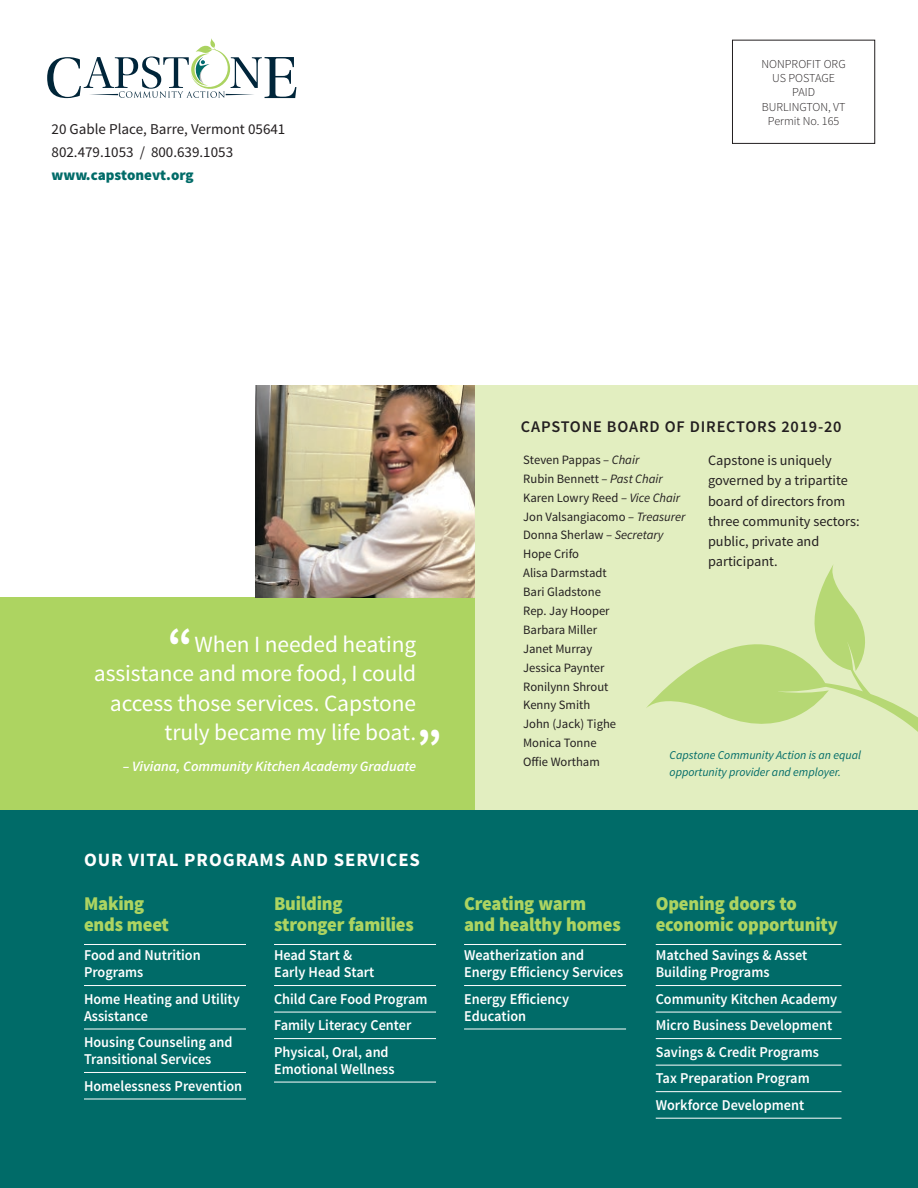
<style>
.page{position:relative;width:918px;height:1188px;background:#fff}
.page>*{position:absolute;margin:0;border:0;box-sizing:border-box;transform-origin:0 0}
.t1{font:700 46.5px "Source Sans Pro";color:#fff}
.t2{font:23.25px/29.2px "Source Sans Pro";letter-spacing:-.005em;color:#fff;text-align:right}
.t3{font:900 19.5px/21px "Source Sans Pro";letter-spacing:-.01em;color:#add461;scale:.95 1}
.t4{font:700 18.75px "Source Sans Pro";letter-spacing:.05em;color:#fff}
.t5{font:600 16.35px "Source Sans Pro";letter-spacing:.05em;color:#231f20}
.t6{font:600 15px/17px "Source Sans Pro";color:#fff;scale:.95 1}
.t7{font:15px/23.1px "Source Sans Pro";color:#231f20}
.t8{font:900 15px "Source Sans Pro";color:#006b68}
.t9{font:14.25px/20.2px "Source Sans Pro";color:#231f20}
.t10{font:italic 600 14.25px "Source Sans Pro";letter-spacing:-.005em;color:#fff}
.t11{font:12.75px/18.9px "Source Sans Pro";color:#231f20}
.t12{font:300 12.15px/14.2px "Source Sans Pro";color:#231f20;text-align:center}
.t13{font:italic 12px/16.5px "Source Sans Pro";color:#006b68}
.s1{font-style:italic}
</style>
<div class="page">
<div style="left:0;top:597px;width:475px;height:213px;background:#add461"></div>
<img style="left:255px;top:386px;width:220px;height:211px">
<div style="left:732px;top:40px;width:143px;height:104px;border:1px solid #231f20"></div>
<div style="left:0;top:810px;width:918px;height:378px;background:#006b68"></div>
<hr style="left:656px;top:944px;width:186px;height:1px;background:#fff">
<hr style="left:656px;top:985px;width:186px;height:1px;background:#fff">
<hr style="left:656px;top:1012px;width:186px;height:1px;background:#fff">
<hr style="left:656px;top:1038px;width:186px;height:1px;background:#fff">
<hr style="left:656px;top:1065px;width:186px;height:1px;background:#fff">
<hr style="left:656px;top:1091px;width:186px;height:1px;background:#fff">
<hr style="left:656px;top:1118px;width:186px;height:1px;background:#fff">
<hr style="left:84px;top:944px;width:162px;height:1px;background:#fff">
<hr style="left:84px;top:985px;width:162px;height:1px;background:#fff">
<hr style="left:84px;top:1029px;width:162px;height:1px;background:#fff">
<hr style="left:84px;top:1072px;width:162px;height:1px;background:#fff">
<hr style="left:84px;top:1099px;width:162px;height:1px;background:#fff">
<hr style="left:274px;top:944px;width:162px;height:1px;background:#fff">
<hr style="left:274px;top:985px;width:162px;height:1px;background:#fff">
<hr style="left:274px;top:1012px;width:162px;height:1px;background:#fff">
<hr style="left:274px;top:1038px;width:162px;height:1px;background:#fff">
<hr style="left:274px;top:1082px;width:162px;height:1px;background:#fff">
<hr style="left:464px;top:944px;width:162px;height:1px;background:#fff">
<hr style="left:464px;top:985px;width:162px;height:1px;background:#fff">
<hr style="left:464px;top:1029px;width:162px;height:1px;background:#fff">
<svg style="left:47px;top:38px;width:249px;height:60px"></svg>
<div style="left:475px;top:386px;width:443px;height:424px;background:#e2eec0"></div>
<svg style="left:646px;top:565px;width:272px;height:167px"></svg>
<svg style="left:646px;top:724px;width:150px;height:8px"></svg>
<p class="t7" style="left:52px;top:117px;width:235px">20 Gable Place, Barre, Vermont 05641<br>802.479.1053 / 800.639.1053</p>
<p class="t8" style="left:52px;top:165px;width:144px">www.capstonevt.org</p>
<p class="t12" style="left:762px;top:57px;width:86px">NONPROFIT ORG<br>US POSTAGE<br>PAID<br>BURLINGTON, VT<br>Permit No. 165</p>
<h1 class="t1" style="left:168px;top:615px;width:26px">“</h1>
<h2 class="t2" style="left:94px;top:630px;width:324px">When I needed heating assistance and more food, I could access those services. Capstone truly became my life boat.</h2>
<p class="t10" style="left:123px;top:758px;width:295px">– Viviana, Community Kitchen Academy Graduate</p>
<h1 class="t1" style="left:417px;top:717px;width:26px">”</h1>
<p class="t5" style="left:521px;top:416px;width:322px">CAPSTONE BOARD OF DIRECTORS 2019-20</p>
<p class="t11" style="left:523px;top:450px;width:164px">Steven Pappas – <span class="s1">Chair<br></span>Rubin Bennett – <span class="s1">Past Chair<br></span>Karen Lowry Reed – <span class="s1">Vice Chair<br></span>Jon Valsangiacomo – <span class="s1">Treasurer<br></span>Donna Sherlaw – <span class="s1">Secretary<br></span>Hope Crifo<br>Alisa Darmstadt<br>Bari Gladstone<br>Rep. Jay Hooper<br>Barbara Miller<br>Janet Murray<br>Jessica Paynter<br>Ronilynn Shrout<br>Kenny Smith<br>John (Jack) Tighe<br>Monica Tonne<br>Offie Wortham</p>
<p class="t9" style="left:708px;top:450px;width:153px">Capstone is uniquely governed by a tripartite board of directors from three community sectors: public, private and participant.</p>
<p class="t13" style="left:670px;top:747px;width:193px">Capstone Community Action is an equal opportunity provider and employer.</p>
<p class="t4" style="left:84px;top:848px;width:338px">OUR VITAL PROGRAMS AND SERVICES</p>
<h3 class="t3" style="left:84px;top:894px;width:91px">Making ends meet</h3>
<p class="t6" style="left:84px;top:947px;width:124px">Food and Nutrition<br>Programs</p>
<p class="t6" style="left:84px;top:991px;width:166px">Home Heating and Utility<br>Assistance</p>
<p class="t6" style="left:84px;top:1034px;width:158px">Housing Counseling and<br>Transitional Services</p>
<p class="t6" style="left:84px;top:1078px;width:168px">Homelessness Prevention</p>
<h3 class="t3" style="left:274px;top:894px;width:149px">Building stronger families</h3>
<p class="t6" style="left:274px;top:947px;width:107px">Head Start &amp;<br>Early Head Start</p>
<p class="t6" style="left:274px;top:986px;width:163px;line-height:26.5px">Child Care Food Program<br>Family Literacy Center<br>Physical, Oral, and</p>
<p class="t6" style="left:274px;top:1061px;width:128px">Emotional Wellness</p>
<h3 class="t3" style="left:464px;top:894px;width:166px">Creating warm and healthy homes</h3>
<p class="t6" style="left:464px;top:947px;width:169px">Weatherization and<br>Energy Efficiency Services</p>
<p class="t6" style="left:464px;top:991px;width:112px">Energy Efficiency<br>Education</p>
<h3 class="t3" style="left:656px;top:894px;width:193px">Opening doors to economic opportunity</h3>
<p class="t6" style="left:656px;top:947px;width:161px">Matched Savings &amp; Asset<br>Building Programs</p>
<p class="t6" style="left:656px;top:986px;width:193px;line-height:26.5px">Community Kitchen Academy<br>Micro Business Development<br>Savings &amp; Credit Programs<br>Tax Preparation Program<br>Workforce Development</p>
</div>
